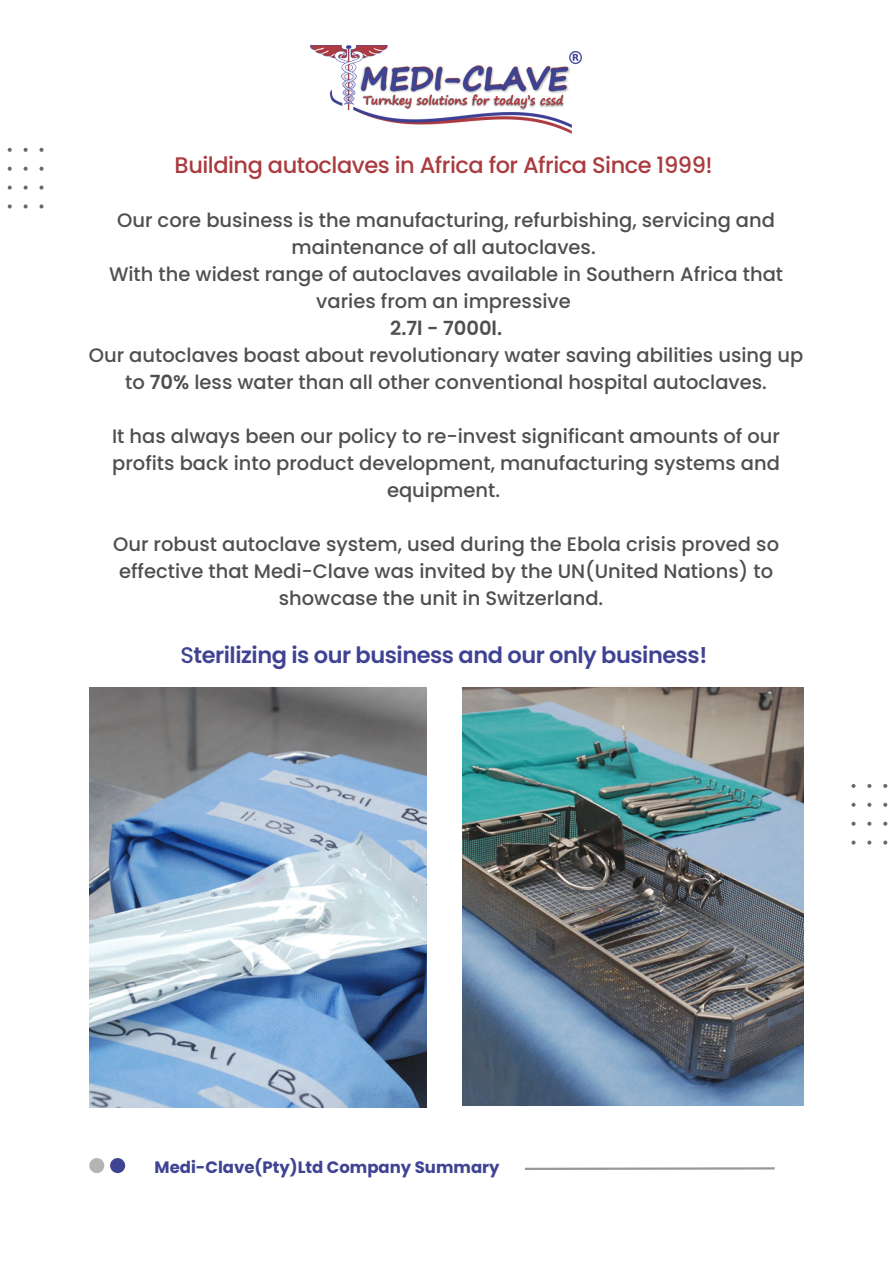
<style>
.page{position:relative;width:893px;height:1264px;background:#fff}
.page>*{position:absolute;margin:0;border:0;box-sizing:border-box;transform-origin:0 0}
.t1{font:500 22.5px "Poppins";letter-spacing:-.02em;color:#aa3b3f}
.t2{font:600 22.5px "Poppins";letter-spacing:-.02em;color:#3f4393}
.t3{font:500 19.5px/27px "Poppins";color:#4f4f4f;text-align:center}
.t4{font:600 19.5px "Poppins";color:#4f4f4f}
.t5{font:700 16.5px "Poppins";color:#3f4393}
.s1{font-weight:600}
.s2{font-weight:500}
</style>
<div class="page">
<img style="left:462px;top:687px;width:341px;height:418px">
<img style="left:89px;top:687px;width:337px;height:420px">
<div style="left:89px;top:1157px;width:15px;height:16px;background:#b4b4b4;border-radius:50%"></div>
<div style="left:110px;top:1157px;width:15px;height:16px;background:#3f4393;border-radius:50%"></div>
<svg style="left:525px;top:1167px;width:250px;height:3px"></svg>
<svg style="left:24px;top:167px;width:4px;height:4px"></svg>
<svg style="left:8px;top:167px;width:4px;height:4px"></svg>
<svg style="left:39px;top:167px;width:5px;height:4px"></svg>
<svg style="left:24px;top:185px;width:4px;height:5px"></svg>
<svg style="left:8px;top:185px;width:4px;height:5px"></svg>
<svg style="left:39px;top:185px;width:5px;height:5px"></svg>
<svg style="left:24px;top:148px;width:4px;height:4px"></svg>
<svg style="left:8px;top:148px;width:4px;height:4px"></svg>
<svg style="left:39px;top:148px;width:5px;height:4px"></svg>
<svg style="left:24px;top:204px;width:4px;height:4px"></svg>
<svg style="left:8px;top:204px;width:4px;height:4px"></svg>
<svg style="left:39px;top:204px;width:5px;height:4px"></svg>
<svg style="left:867px;top:802px;width:4px;height:4px"></svg>
<svg style="left:851px;top:802px;width:4px;height:4px"></svg>
<svg style="left:883px;top:802px;width:5px;height:4px"></svg>
<svg style="left:867px;top:821px;width:4px;height:4px"></svg>
<svg style="left:851px;top:821px;width:4px;height:4px"></svg>
<svg style="left:883px;top:821px;width:5px;height:4px"></svg>
<svg style="left:867px;top:784px;width:4px;height:4px"></svg>
<svg style="left:851px;top:784px;width:4px;height:4px"></svg>
<svg style="left:883px;top:784px;width:5px;height:4px"></svg>
<svg style="left:867px;top:840px;width:4px;height:4px"></svg>
<svg style="left:851px;top:840px;width:4px;height:4px"></svg>
<svg style="left:883px;top:840px;width:5px;height:4px"></svg>
<img style="left:310px;top:46px;width:271px;height:87px">
<p class="t1" style="left:175px;top:149px;width:539px">Building autoclaves in Africa for Africa Since 1999!</p>
<p class="t3" style="left:109px;top:206px;width:675px">Our core business is the manufacturing, refurbishing, servicing and maintenance of all autoclaves.<br>With the widest range of autoclaves available in Southern Africa that varies from an impressive</p>
<p class="t4" style="left:390px;top:314px;width:113px">2.7l - 7000ℓ.</p>
<p class="t3" style="left:89px;top:341px;width:716px">Our autoclaves boast about revolutionary water saving abilities using up to <span class="s1">70%</span> less water than all other conventional hospital autoclaves.</p>
<p class="t3" style="left:112px;top:422px;width:669px">It has always been our policy to re-invest significant amounts of our profits back into product development, manufacturing systems and equipment.</p>
<p class="t3" style="left:113px;top:530px;width:667px">Our robust autoclave system, used during the Ebola crisis proved so effective that Medi-Clave was invited by the UN(United Nations) to showcase the unit in Switzerland.</p>
<p class="t2" style="left:180px;top:639px;width:528px"><span class="s2">S</span>terilizing is our business and our only business!</p>
<p class="t5" style="left:154px;top:1155px;width:346px">Medi-Clave(Pty)Ltd Company Summary</p>
</div>
